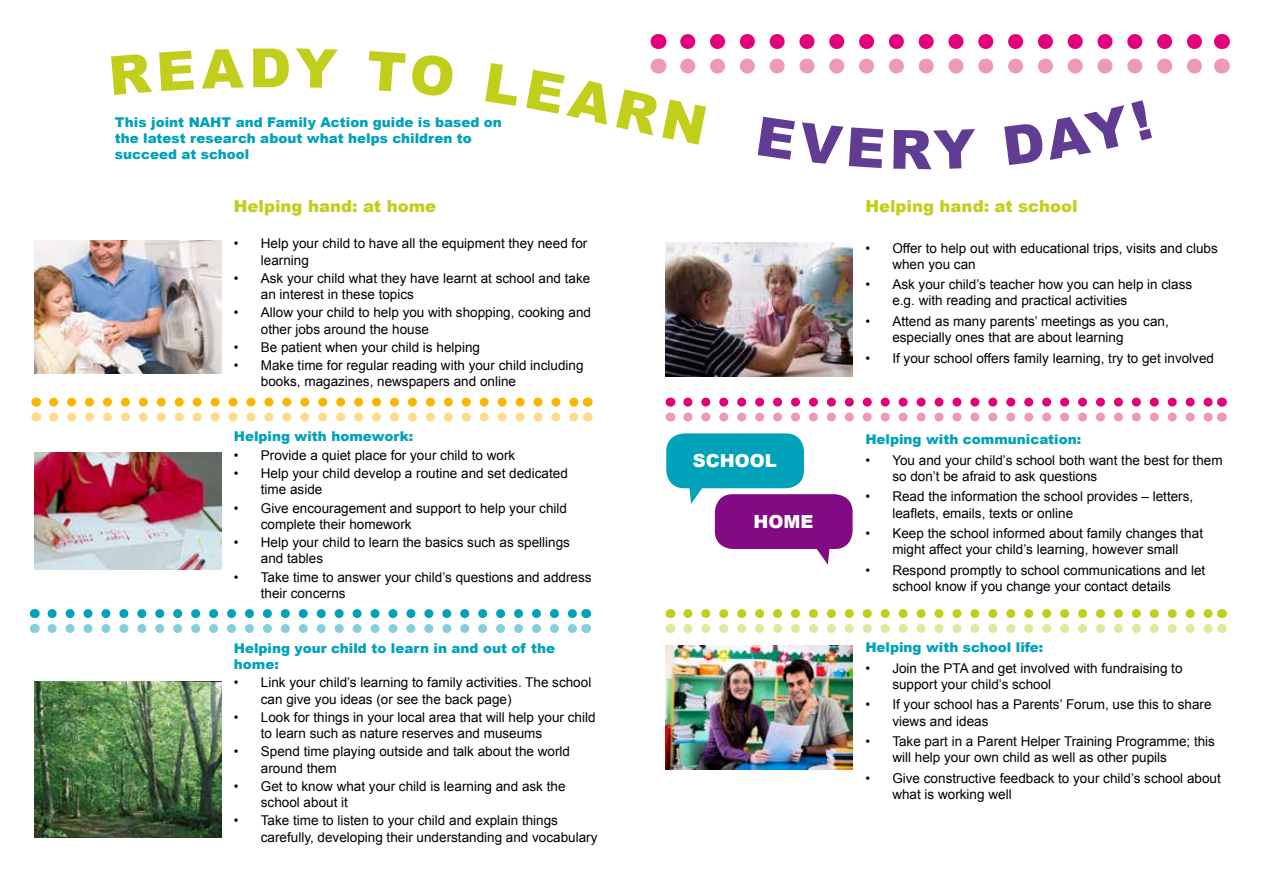
<style>
.page{position:relative;width:1263px;height:893px;background:#fff}
.page>*{position:absolute;margin:0;border:0;box-sizing:border-box;transform-origin:0 0}
.t1{font:900 54px "Arial";color:#c1cf1c}
.t2{font:900 18px "Arial";color:#fff}
.t3{font:900 16.5px "Arial";color:#c1cf1c}
.t4{font:13.5px/16.2px "Arial";color:#000}
.t5{font:900 13.5px/16.2px "Arial";color:#00a2b9}
</style>
<div class="page">
<img style="left:34px;top:240px;width:187px;height:134px">
<svg style="left:688px;top:34px;width:514px;height:15px"></svg>
<svg style="left:658px;top:34px;width:1px;height:15px"></svg>
<svg style="left:1221px;top:34px;width:1px;height:15px"></svg>
<svg style="left:1221px;top:59px;width:1px;height:15px"></svg>
<img style="left:665px;top:242px;width:188px;height:134px">
<img style="left:34px;top:453px;width:187px;height:117px">
<img style="left:34px;top:681px;width:187px;height:157px">
<img style="left:665px;top:645px;width:188px;height:125px">
<svg style="left:688px;top:398px;width:524px;height:9px"></svg>
<svg style="left:688px;top:413px;width:524px;height:9px"></svg>
<svg style="left:688px;top:609px;width:524px;height:9px"></svg>
<svg style="left:688px;top:624px;width:524px;height:9px"></svg>
<svg style="left:54px;top:398px;width:524px;height:9px"></svg>
<svg style="left:54px;top:413px;width:524px;height:9px"></svg>
<svg style="left:52px;top:609px;width:525px;height:9px"></svg>
<svg style="left:52px;top:624px;width:525px;height:9px"></svg>
<svg style="left:666px;top:433px;width:187px;height:132px"></svg>
<svg style="left:650px;top:59px;width:552px;height:15px"></svg>
<h1 class="t1" style="left:249px;top:29px;width:44px">D</h1>
<p class="t5" style="left:115px;top:113px;width:389px">This joint NAHT and Family Action guide is based on the latest research about what helps children to succeed at school</p>
<p class="t3" style="left:234px;top:194px;width:204px">Helping hand: at home</p>
<p class="t4" style="left:261px;top:236px;width:328px;text-indent:-27px">• Help your child to have all the equipment they need for learning</p>
<p class="t4" style="left:261px;top:270px;width:331px;text-indent:-27px">• Ask your child what they have learnt at school and take an interest in these topics</p>
<p class="t4" style="left:261px;top:305px;width:332px;text-indent:-27px">• Allow your child to help you with shopping, cooking and other jobs around the house</p>
<p class="t4" style="left:234px;top:339px;width:248px">• Be patient when your child is helping</p>
<p class="t4" style="left:261px;top:357px;width:324px;text-indent:-27px">• Make time for regular reading with your child including books, magazines, newspapers and online</p>
<p class="t5" style="left:234px;top:428px;width:181px">Helping with homework:</p>
<p class="t4" style="left:234px;top:447px;width:283px">• Provide a quiet place for your child to work</p>
<p class="t4" style="left:261px;top:465px;width:308px;text-indent:-27px">• Help your child develop a routine and set dedicated time aside</p>
<p class="t4" style="left:261px;top:500px;width:308px;text-indent:-27px">• Give encouragement and support to help your child complete their homework</p>
<p class="t4" style="left:261px;top:534px;width:311px;text-indent:-27px">• Help your child to learn the basics such as spellings and tables</p>
<p class="t4" style="left:261px;top:569px;width:332px;text-indent:-27px">• Take time to answer your child’s questions and address their concerns</p>
<p class="t5" style="left:234px;top:639px;width:323px">Helping your child to learn in and out of the home:</p>
<p class="t4" style="left:261px;top:675px;width:332px;text-indent:-27px">• Link your child’s learning to family activities. The school can give you ideas (or see the back page)</p>
<p class="t4" style="left:261px;top:709px;width:336px;text-indent:-27px">• Look for things in your local area that will help your child to learn such as nature reserves and museums</p>
<p class="t4" style="left:261px;top:744px;width:311px;text-indent:-27px">• Spend time playing outside and talk about the world around them</p>
<p class="t4" style="left:261px;top:778px;width:306px;text-indent:-27px">• Get to know what your child is learning and ask the school about it</p>
<p class="t4" style="left:261px;top:813px;width:338px;text-indent:-27px">• Take time to listen to your child and explain things carefully, developing their understanding and vocabulary</p>
<h2 class="t2" style="left:693px;top:448px;width:85px">SCHOOL</h2>
<h2 class="t2" style="left:753px;top:508px;width:61px">HOME</h2>
<p class="t3" style="left:865px;top:194px;width:214px">Helping hand: at school</p>
<p class="t4" style="left:892px;top:240px;width:327px;text-indent:-27px">• Offer to help out with educational trips, visits and clubs when you can</p>
<p class="t4" style="left:892px;top:277px;width:301px;text-indent:-27px">• Ask your child’s teacher how you can help in class e.g. with reading and practical activities</p>
<p class="t4" style="left:892px;top:313px;width:278px;text-indent:-27px">• Attend as many parents’ meetings as you can, especially ones that are about learning</p>
<p class="t4" style="left:865px;top:350px;width:350px">• If your school offers family learning, try to get involved</p>
<p class="t5" style="left:865px;top:431px;width:217px">Helping with communication:</p>
<p class="t4" style="left:892px;top:452px;width:332px;text-indent:-27px">• You and your child’s school both want the best for them so don’t be afraid to ask questions</p>
<p class="t4" style="left:892px;top:489px;width:302px;text-indent:-27px">• Read the information the school provides – letters, leaflets, emails, texts or online</p>
<p class="t4" style="left:865px;top:525px;width:339px;text-align:center">• Keep the school informed about family changes that might affect your child’s learning, however small</p>
<p class="t4" style="left:865px;top:562px;width:341px;text-align:center">• Respond promptly to school communications and let school know if you change your contact details</p>
<p class="t5" style="left:865px;top:639px;width:180px">Helping with school life:</p>
<p class="t4" style="left:892px;top:660px;width:292px;text-indent:-27px">• Join the PTA and get involved with fundraising to support your child’s school</p>
<p class="t4" style="left:892px;top:697px;width:321px;text-indent:-27px">• If your school has a Parents’ Forum, use this to share views and ideas</p>
<p class="t4" style="left:892px;top:733px;width:324px;text-indent:-27px">• Take part in a Parent Helper Training Programme; this will help your own child as well as other pupils</p>
<p class="t4" style="left:892px;top:770px;width:330px;text-indent:-27px">• Give constructive feedback to your child’s school about what is working well</p>
</div>
